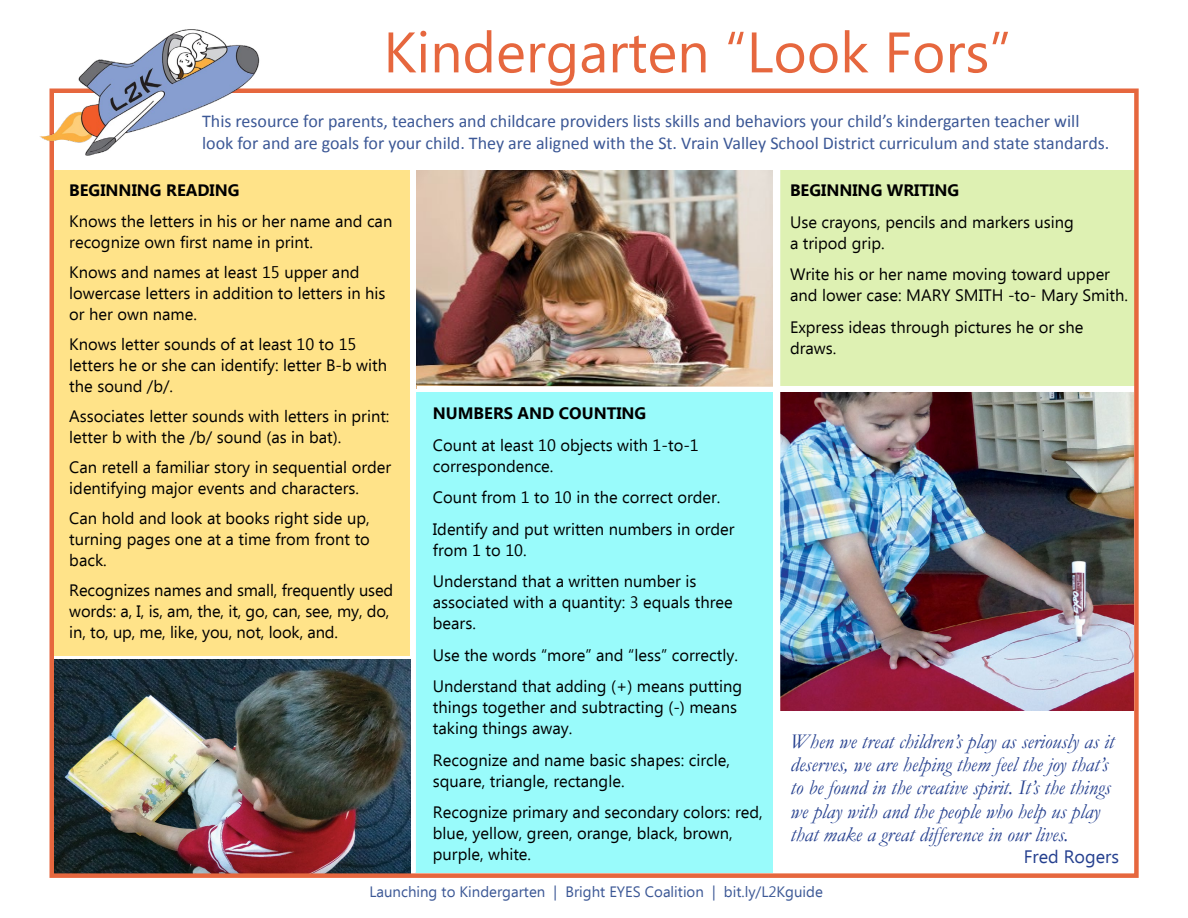
<style>
.page{position:relative;width:1188px;height:918px;background:#fff}
.page>*{position:absolute;margin:0;border:0;box-sizing:border-box;transform-origin:0 0}
.t1{font:57px "Ebrima";color:#e6673e}
.t2{font:italic 21px/23.2px "Garamond";color:#25408f}
.t3{font:18px/21.6px "Calibri";color:#3c5896}
.t4{font:18px "Ebrima";color:#25408f}
.t5{font:16.5px/21px "Ebrima";color:#000}
.t6{font:700 16.5px "Ebrima";color:#000}
.t7{font:15px "Ebrima";color:#3c5896}
</style>
<div class="page">
<div style="left:779px;top:170px;width:356px;height:216px;background:#def1b3"></div>
<img style="left:780px;top:394px;width:354px;height:316px">
<div style="left:54px;top:170px;width:356px;height:486px;background:#ffe389"></div>
<img style="left:55px;top:660px;width:356px;height:213px">
<div style="left:416px;top:392px;width:357px;height:481px;background:#99fbfb"></div>
<hr style="left:776px;top:166px;width:4px;height:707px;background:#fff">
<img style="left:417px;top:170px;width:355px;height:214px">
<svg style="left:416px;top:384px;width:718px;height:10px"></svg>
<div style="left:50px;top:88px;width:1089px;height:790px;border:4px solid #e6673e"></div>
<img style="left:39px;top:29px;width:222px;height:126px">
<h1 class="t1" style="left:383px;top:12px;width:629px">Kindergarten “Look Fors”</h1>
<p class="t3" style="left:202px;top:111px;width:909px">This resource for parents, teachers and childcare providers lists skills and behaviors your child’s kindergarten teacher will look for and are goals for your child. They are aligned with the St. Vrain Valley School District curriculum and state standards.</p>
<p class="t6" style="left:790px;top:178px;width:171px">BEGINNING WRITING</p>
<p class="t5" style="left:790px;top:212px;width:285px">Use crayons, pencils and markers using a tripod grip.</p>
<p class="t5" style="left:790px;top:265px;width:339px">Write his or her name moving toward upper and lower case: MARY SMITH -to- Mary Smith.</p>
<p class="t5" style="left:790px;top:317px;width:295px">Express ideas through pictures he or she draws.</p>
<p class="t6" style="left:69px;top:178px;width:172px">BEGINNING READING</p>
<p class="t5" style="left:69px;top:212px;width:325px">Knows the letters in his or her name and can recognize own first name in print.</p>
<p class="t5" style="left:69px;top:263px;width:318px">Knows and names at least 15 upper and lowercase letters in addition to letters in his or her own name.</p>
<p class="t5" style="left:69px;top:335px;width:319px">Knows letter sounds of at least 10 to 15 letters he or she can identify: letter B-b with the sound /b/.</p>
<p class="t5" style="left:69px;top:407px;width:322px">Associates letter sounds with letters in print: letter b with the /b/ sound (as in bat).</p>
<p class="t5" style="left:69px;top:458px;width:323px">Can retell a familiar story in sequential order identifying major events and characters.</p>
<p class="t5" style="left:69px;top:509px;width:302px;text-align:justify">Can hold and look at books right side up, turning pages one at a time from front to back.</p>
<p class="t5" style="left:69px;top:581px;width:325px">Recognizes names and small, frequently used words: a, I, is, am, the, it, go, can, see, my, do, in, to, up, me, like, you, not, look, and.</p>
<p class="t6" style="left:433px;top:401px;width:215px">NUMBERS AND COUNTING</p>
<p class="t5" style="left:433px;top:436px;width:267px">Count at least 10 objects with 1-to-1 correspondence.</p>
<p class="t5" style="left:433px;top:483px;width:303px;line-height:31.5px">Count from 1 to 10 in the correct order.<br>Identify and put written numbers in order</p>
<p class="t5" style="left:433px;top:535px;width:265px;line-height:31.5px">from 1 to 10.<br>Understand that a written number is</p>
<p class="t5" style="left:433px;top:593px;width:301px">associated with a quantity: 3 equals three bears.</p>
<p class="t5" style="left:433px;top:640px;width:311px;line-height:31.5px">Use the words “more” and “less” correctly.<br>Understand that adding (+) means putting</p>
<p class="t5" style="left:433px;top:698px;width:306px">things together and subtracting (-) means taking things away.</p>
<p class="t5" style="left:433px;top:751px;width:299px">Recognize and name basic shapes: circle, square, triangle, rectangle.</p>
<p class="t5" style="left:433px;top:803px;width:331px">Recognize primary and secondary colors: red, blue, yellow, green, orange, black, brown, purple, white.</p>
<p class="t2" style="left:791px;top:729px;width:325px">When we treat children’s play as seriously as it deserves, we are helping them feel the joy that’s to be found in the creative spirit. It’s the things we play with and the people who help us play that make a great difference in our lives.</p>
<p class="t4" style="left:1024px;top:844px;width:97px">Fred Rogers</p>
<p class="t7" style="left:369px;top:881px;width:455px">Launching to Kindergarten | Bright EYES Coalition | bit.ly/L2Kguide</p>
</div>
